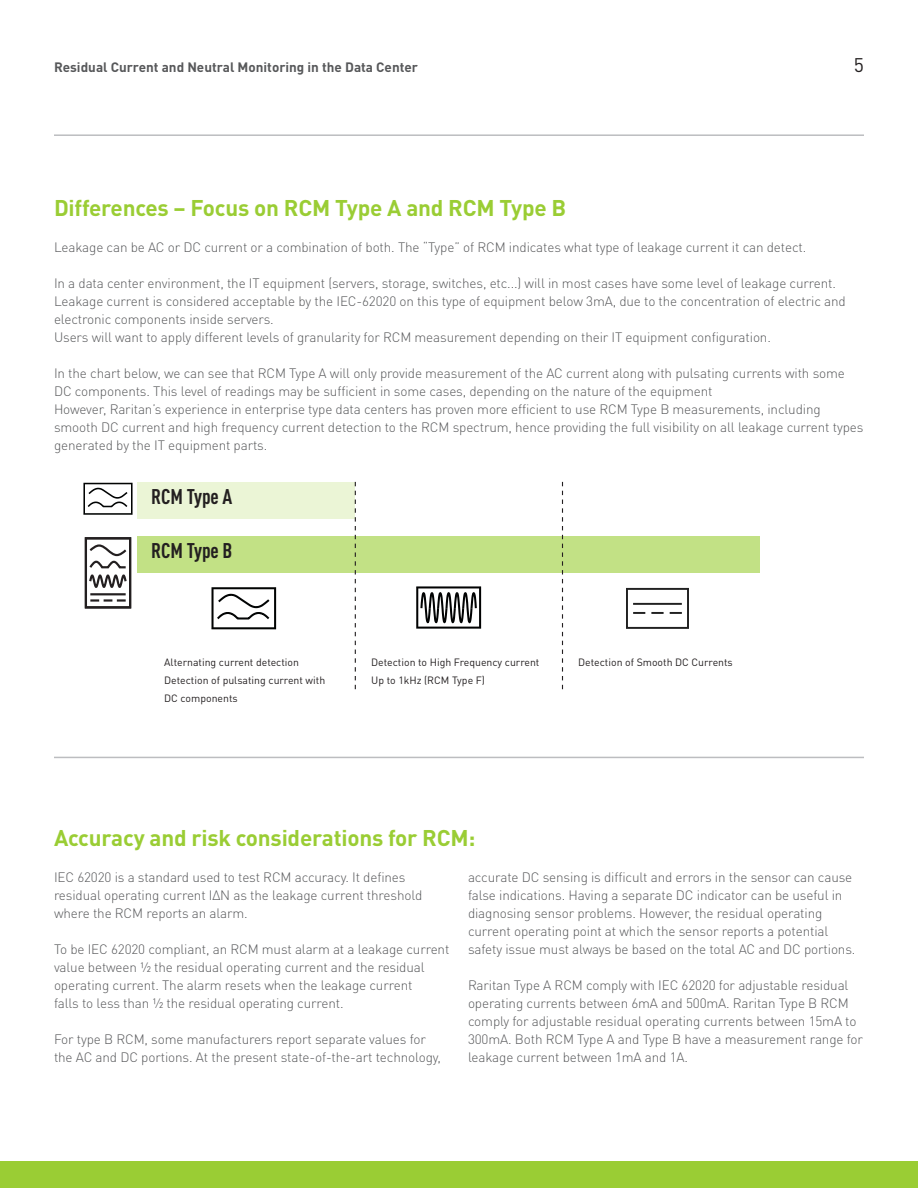
<style>
.page{position:relative;width:918px;height:1188px;background:#fff}
.page>*{position:absolute;margin:0;border:0;box-sizing:border-box;transform-origin:0 0}
.t1{font:700 22.5px "DIN";letter-spacing:-.01em;color:#9acd34}
.Diagram_-3{font:700 condensed 21px "DIN Pro";color:#231f20}
.t2{font:19.5px "DIN";color:#231f20}
.t3{font:300 13.5px/18px "DIN Pro";letter-spacing:-.01em;color:#57585a}
.t4{font:700 13.5px "DIN";color:#57585a}
.Diagram_2_-_Copy{font:10.5px/18px "DIN Pro";color:#231f20}
</style>
<div class="page">
<hr style="left:54px;top:134px;width:810px;height:2px;background:#bcbdc0">
<hr style="left:54px;top:757px;width:810px;height:1px;background:#bcbdc0">
<div style="left:0;top:1161px;width:918px;height:27px;background:#9acd34"></div>
<svg style="left:83px;top:483px;width:50px;height:32px"></svg>
<div style="left:85px;top:537px;width:46px;height:71px;border:2px solid #231f20"></div>
<hr style="left:90px;top:593px;width:36px;height:2px;background:#231f20">
<svg style="left:90px;top:599px;width:36px;height:3px"></svg>
<svg style="left:87px;top:543px;width:42px;height:46px"></svg>
<div style="left:626px;top:588px;width:63px;height:41px;border:2px solid #212121"></div>
<hr style="left:633px;top:603px;width:49px;height:2px;background:#212121">
<svg style="left:633px;top:612px;width:12px;height:2px"></svg>
<svg style="left:651px;top:612px;width:13px;height:2px"></svg>
<svg style="left:670px;top:612px;width:12px;height:2px"></svg>
<svg style="left:416px;top:586px;width:65px;height:43px"></svg>
<div style="left:138px;top:482px;width:217px;height:37px;background:#ebf5d6"></div>
<svg style="left:212px;top:587px;width:64px;height:42px"></svg>
<div style="left:138px;top:536px;width:622px;height:37px;background:#c2e185"></div>
<svg style="left:355px;top:482px;width:1px;height:207px"></svg>
<svg style="left:562px;top:482px;width:1px;height:207px"></svg>
<p class="t4" style="left:54px;top:59px;width:366px">Residual Current and Neutral Monitoring in the Data Center</p>
<p class="t2" style="left:854px;top:53px;width:12px">5</p>
<p class="t1" style="left:54px;top:193px;width:514px">Differences – Focus on RCM Type A and RCM Type B</p>
<p class="t3" style="left:54px;top:237px;width:754px">Leakage can be AC or DC current or a combination of both. The “Type” of RCM indicates what type of leakage current it can detect.</p>
<p class="t3" style="left:54px;top:273px;width:793px">In a data center environment, the IT equipment (servers, storage, switches, etc...) will in most cases have some level of leakage current.<br>Leakage current is considered acceptable by the IEC-62020 on this type of equipment below 3mA, due to the concentration of electric and electronic components inside servers.</p>
<p class="t3" style="left:54px;top:327px;width:718px">Users will want to apply different levels of granularity for RCM measurement depending on their IT equipment configuration.</p>
<p class="t3" style="left:54px;top:363px;width:792px">In the chart below, we can see that RCM Type A will only provide measurement of the AC current along with pulsating currents with some<br>DC components. This level of readings may be sufficient in some cases, depending on the nature of the equipment</p>
<p class="t3" style="left:54px;top:399px;width:811px">However, Raritan’s experience in enterprise type data centers has proven more efficient to use RCM Type B measurements, including smooth DC current and high frequency current detection to the RCM spectrum, hence providing the full visibility on all leakage current types generated by the IT equipment parts.</p>
<p class="Diagram_-3" style="left:151px;top:484px;width:83px">RCM Type A</p>
<p class="Diagram_-3" style="left:151px;top:538px;width:83px">RCM Type B</p>
<p class="Diagram_2_-_Copy" style="left:164px;top:653px;width:136px">Alternating current detection</p>
<p class="Diagram_2_-_Copy" style="left:164px;top:671px;width:163px">Detection of pulsating current with<br>DC components</p>
<p class="Diagram_2_-_Copy" style="left:371px;top:653px;width:170px">Detection to High Frequency current</p>
<p class="Diagram_2_-_Copy" style="left:371px;top:671px;width:115px">Up to 1kHz (RCM Type F)</p>
<p class="Diagram_2_-_Copy" style="left:578px;top:653px;width:156px">Detection of Smooth DC Currents</p>
<p class="t1" style="left:54px;top:823px;width:423px">Accuracy and risk considerations for RCM:</p>
<p class="t3" style="left:54px;top:867px;width:370px">IEC 62020 is a standard used to test RCM accuracy. It defines residual operating current IΔN as the leakage current threshold where the RCM reports an alarm.</p>
<p class="t3" style="left:54px;top:939px;width:397px">To be IEC 62020 compliant, an RCM must alarm at a leakage current value between ½ the residual operating current and the residual operating current. The alarm resets when the leakage current<br>falls to less than ½ the residual operating current.</p>
<p class="t3" style="left:54px;top:1029px;width:389px">For type B RCM, some manufacturers report separate values for the AC and DC portions. At the present state-of-the-art technology,</p>
<p class="t3" style="left:468px;top:867px;width:389px">accurate DC sensing is difficult and errors in the sensor can cause false indications. Having a separate DC indicator can be useful in diagnosing sensor problems. However, the residual operating current operating point at which the sensor reports a potential safety issue must always be based on the total AC and DC portions.</p>
<p class="t3" style="left:468px;top:975px;width:397px">Raritan Type A RCM comply with IEC 62020 for adjustable residual operating currents between 6mA and 500mA. Raritan Type B RCM comply for adjustable residual operating currents between 15mA to 300mA. Both RCM Type A and Type B have a measurement range for leakage current between 1mA and 1A.</p>
</div>
